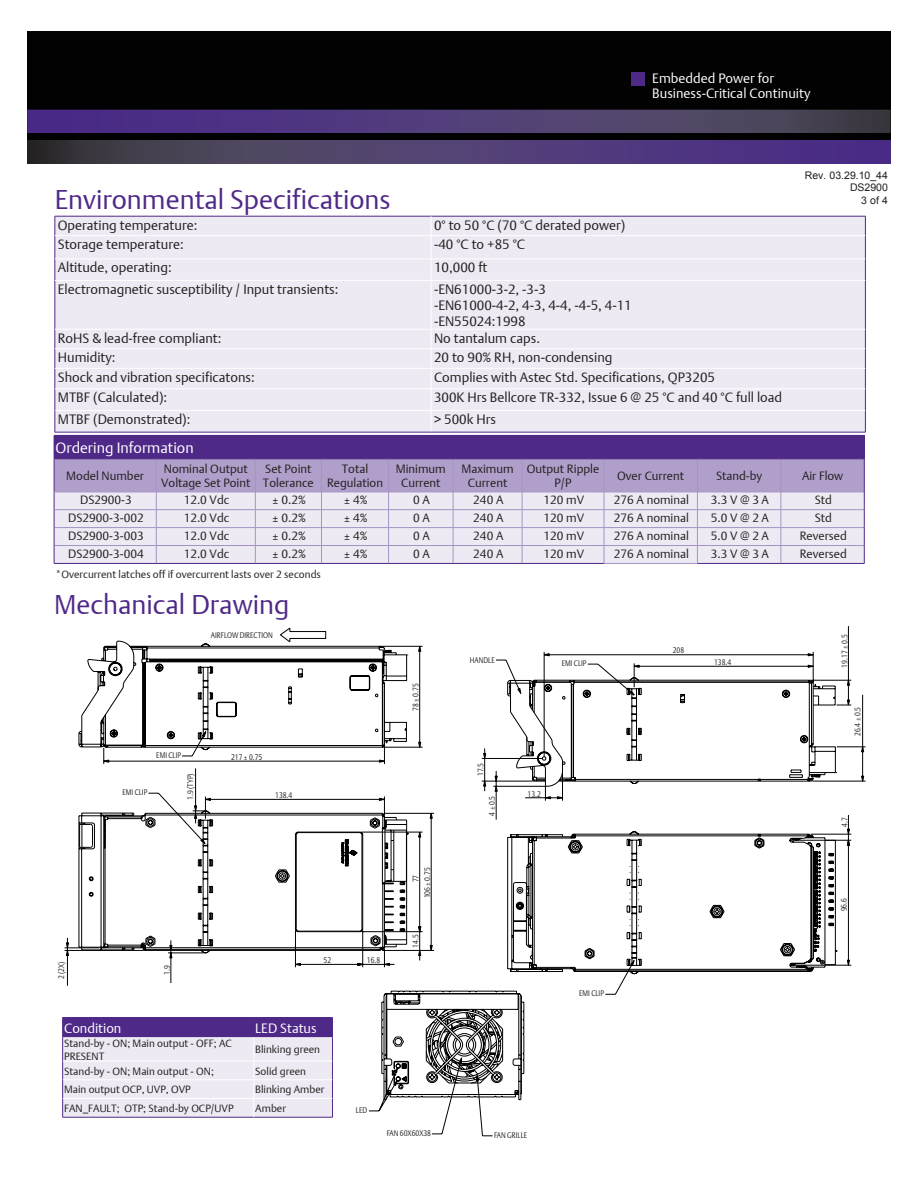
<style>
.page{position:relative;width:918px;height:1188px;background:#fff}
.page>*{position:absolute;margin:0;border:0;box-sizing:border-box;transform-origin:0 0}
.t1{font:27px "DTL Argo T Light";color:#4f2988}
.t2{font:15px "DTL Argo T Light";color:#fff}
.t3{font:13.5px/16.2px "DTL Argo T Light";color:#221f1f}
.t4{font:13.5px/15px "DTL Argo T Light";color:#fff}
.t5{font:12px/14.4px "DTL Argo T Light";color:#221f1f;text-align:center}
.t6{font:10.5px/12.6px "DTL Argo T Light";color:#221f1f}
.t7{font:10.5px/12.6px "Arial";color:#221f1f;text-align:right}
.t8{font:8.1px "DTL Argo T Light";color:#221f1f;scale:.85 1}
</style>
<div class="page">
<div style="left:27px;top:31px;width:863px;height:132px;background:#020202"></div>
<div style="left:631px;top:72px;width:14px;height:13px;background:#4f2988"></div>
<img style="left:27px;top:140px;width:863px;height:23px">
<img style="left:27px;top:110px;width:863px;height:23px">
<div style="left:56px;top:217px;width:809px;height:112px;background:#edeaf3"></div>
<hr style="left:55px;top:216px;width:376px;height:1px;background:#4f2988">
<hr style="left:431px;top:216px;width:435px;height:1px;background:#4f2988">
<svg style="left:55px;top:216px;width:1px;height:64px"></svg>
<svg style="left:865px;top:216px;width:1px;height:64px"></svg>
<hr style="left:55px;top:280px;width:1px;height:49px;background:#4f2988">
<hr style="left:865px;top:280px;width:1px;height:49px;background:#4f2988">
<hr style="left:55px;top:235px;width:376px;height:1px;background:#fff">
<hr style="left:431px;top:235px;width:434px;height:1px;background:#fff">
<hr style="left:55px;top:258px;width:376px;height:1px;background:#fff">
<hr style="left:431px;top:258px;width:434px;height:1px;background:#fff">
<svg style="left:431px;top:216px;width:1px;height:64px"></svg>
<hr style="left:55px;top:280px;width:376px;height:1px;background:#fff">
<hr style="left:431px;top:280px;width:434px;height:1px;background:#fff">
<hr style="left:431px;top:281px;width:1px;height:48px;background:#fff">
<svg style="left:54px;top:329px;width:812px;height:235px;background:#d2c9e0"></svg>
<hr style="left:55px;top:432px;width:376px;height:1px;background:#4f2988">
<hr style="left:431px;top:432px;width:435px;height:1px;background:#4f2988">
<svg style="left:78px;top:641px;width:759px;height:459px"></svg>
<svg style="left:141px;top:798px;width:266px;height:168px"></svg>
<hr style="left:63px;top:1017px;width:191px;height:1px;background:#4f2988">
<hr style="left:254px;top:1017px;width:79px;height:1px;background:#4f2988">
<hr style="left:63px;top:1117px;width:191px;height:1px;background:#4f2988">
<hr style="left:254px;top:1117px;width:79px;height:1px;background:#4f2988">
<svg style="left:62px;top:1018px;width:271px;height:99px;background:#cdc3dd"></svg>
<h1 class="t1" style="left:55px;top:183px;width:338px">Environmental Specifications</h1>
<p class="t4" style="left:652px;top:71px;width:160px">Embedded Power for<br>Business-Critical Continuity</p>
<p class="t7" style="left:805px;top:169px;width:85px">Rev. 03.29.10_44<br>DS2900<br>3 of 4</p>
<p class="t3" style="left:58px;top:217px;width:141px">Operating temperature:</p>
<p class="t3" style="left:434px;top:217px;width:193px">0° to 50 °C (70 °C derated power)</p>
<p class="t3" style="left:58px;top:236px;width:127px">Storage temperature:</p>
<p class="t3" style="left:434px;top:236px;width:93px">-40 °C to +85 °C</p>
<p class="t3" style="left:58px;top:259px;width:115px">Altitude, operating:</p>
<p class="t3" style="left:434px;top:259px;width:55px">10,000 ft</p>
<p class="t3" style="left:58px;top:281px;width:282px">Electromagnetic susceptibility / Input transients:</p>
<p class="t3" style="left:434px;top:281px;width:199px">-EN61000-3-2, -3-3 -EN61000-4-2, 4-3, 4-4, -4-5, 4-11 -EN55024:1998</p>
<p class="t3" style="left:58px;top:330px;width:165px">RoHS &amp; lead-free compliant:</p>
<p class="t3" style="left:434px;top:330px;width:108px">No tantalum caps.</p>
<p class="t3" style="left:58px;top:349px;width:59px">Humidity:</p>
<p class="t3" style="left:434px;top:349px;width:180px">20 to 90% RH, non-condensing</p>
<p class="t3" style="left:58px;top:369px;width:199px">Shock and vibration specificatons:</p>
<p class="t3" style="left:434px;top:369px;width:283px">Complies with Astec Std. Specifications, QP3205</p>
<p class="t3" style="left:58px;top:389px;width:111px">MTBF (Calculated):</p>
<p class="t3" style="left:434px;top:389px;width:350px">300K Hrs Bellcore TR-332, Issue 6 @ 25 °C and 40 °C full load</p>
<p class="t3" style="left:58px;top:411px;width:134px">MTBF (Demonstrated):</p>
<p class="t3" style="left:434px;top:411px;width:63px">&gt; 500k Hrs</p>
<p class="t2" style="left:56px;top:439px;width:140px">Ordering Information</p>
<p class="t5" style="left:66px;top:468px;width:79px">Model Number</p>
<p class="t5" style="left:161px;top:461px;width:91px;text-align:left">Nominal Output<br>Voltage Set Point</p>
<p class="t5" style="left:263px;top:461px;width:52px;text-align:left">Set Point<br>Tolerance</p>
<p class="t5" style="left:327px;top:461px;width:57px">Total<br>Regulation</p>
<p class="t5" style="left:396px;top:461px;width:52px">Minimum<br>Current</p>
<p class="t5" style="left:462px;top:461px;width:54px">Maximum<br>Current</p>
<p class="t5" style="left:527px;top:461px;width:74px">Output Ripple<br>P/P</p>
<p class="t5" style="left:617px;top:468px;width:69px">Over Current</p>
<p class="t5" style="left:716px;top:468px;width:48px">Stand-by</p>
<p class="t5" style="left:802px;top:468px;width:43px">Air Flow</p>
<p class="t5" style="left:80px;top:493px;width:53px">DS2900-3</p>
<p class="t5" style="left:184px;top:493px;width:47px">12.0 Vdc</p>
<p class="t5" style="left:272px;top:493px;width:35px">± 0.2%</p>
<p class="t5" style="left:344px;top:493px;width:25px">± 4%</p>
<p class="t5" style="left:413px;top:493px;width:18px">0 A</p>
<p class="t5" style="left:473px;top:493px;width:32px">240 A</p>
<p class="t5" style="left:543px;top:493px;width:42px">120 mV</p>
<p class="t5" style="left:614px;top:493px;width:77px">276 A nominal</p>
<p class="t5" style="left:711px;top:493px;width:60px">3.3 V @ 3 A</p>
<p class="t5" style="left:815px;top:493px;width:19px">Std</p>
<p class="t5" style="left:68px;top:510px;width:77px">DS2900-3-002</p>
<p class="t5" style="left:184px;top:510px;width:47px">12.0 Vdc</p>
<p class="t5" style="left:272px;top:510px;width:35px">± 0.2%</p>
<p class="t5" style="left:344px;top:510px;width:25px">± 4%</p>
<p class="t5" style="left:413px;top:510px;width:18px">0 A</p>
<p class="t5" style="left:473px;top:510px;width:32px">240 A</p>
<p class="t5" style="left:543px;top:510px;width:42px">120 mV</p>
<p class="t5" style="left:614px;top:510px;width:77px">276 A nominal</p>
<p class="t5" style="left:711px;top:510px;width:60px">5.0 V @ 2 A</p>
<p class="t5" style="left:815px;top:510px;width:19px">Std</p>
<p class="t5" style="left:68px;top:528px;width:77px">DS2900-3-003</p>
<p class="t5" style="left:184px;top:528px;width:47px">12.0 Vdc</p>
<p class="t5" style="left:272px;top:528px;width:35px">± 0.2%</p>
<p class="t5" style="left:344px;top:528px;width:25px">± 4%</p>
<p class="t5" style="left:413px;top:528px;width:18px">0 A</p>
<p class="t5" style="left:473px;top:528px;width:32px">240 A</p>
<p class="t5" style="left:543px;top:528px;width:42px">120 mV</p>
<p class="t5" style="left:614px;top:528px;width:77px">276 A nominal</p>
<p class="t5" style="left:711px;top:528px;width:60px">5.0 V @ 2 A</p>
<p class="t5" style="left:800px;top:528px;width:49px">Reversed</p>
<p class="t5" style="left:68px;top:546px;width:77px">DS2900-3-004</p>
<p class="t5" style="left:184px;top:546px;width:47px">12.0 Vdc</p>
<p class="t5" style="left:272px;top:546px;width:35px">± 0.2%</p>
<p class="t5" style="left:344px;top:546px;width:25px">± 4%</p>
<p class="t5" style="left:413px;top:546px;width:18px">0 A</p>
<p class="t5" style="left:473px;top:546px;width:32px">240 A</p>
<p class="t5" style="left:543px;top:546px;width:42px">120 mV</p>
<p class="t5" style="left:614px;top:546px;width:77px">276 A nominal</p>
<p class="t5" style="left:711px;top:546px;width:60px">3.3 V @ 3 A</p>
<p class="t5" style="left:800px;top:546px;width:49px">Reversed</p>
<p class="t6" style="left:56px;top:567px;width:267px">*Overcurrent latches off if overcurrent lasts over 2 seconds</p>
<h1 class="t1" style="left:54px;top:588px;width:237px">Mechanical Drawing</h1>
<p class="t8" style="left:211px;top:632px;width:74px">AIRFLOW DIRECTION</p>
<p class="t8" style="left:123px;top:789px;width:31px">EMI CLIP</p>
<p class="t8" style="left:156px;top:752px;width:31px">EMI CLIP</p>
<p class="t8" style="left:187px;top:800px;width:33px;rotate:-90deg">1.9 (TYP)</p>
<p class="t8" style="left:231px;top:753px;width:38px">217 ± 0.75</p>
<p class="t8" style="left:275px;top:792px;width:22px">138.4</p>
<p class="t8" style="left:58px;top:979px;width:22px;rotate:-90deg">2 (2X)</p>
<p class="t8" style="left:163px;top:975px;width:13px;rotate:-90deg">1.9</p>
<p class="t8" style="left:324px;top:957px;width:10px">52</p>
<p class="t8" style="left:367px;top:957px;width:17px">16.8</p>
<p class="t4" style="left:64px;top:1020px;width:59px">Condition</p>
<p class="t4" style="left:255px;top:1020px;width:63px">LED Status</p>
<p class="t6" style="left:64px;top:1037px;width:169px">Stand-by - ON; Main output - OFF; AC<br>PRESENT</p>
<p class="t6" style="left:255px;top:1043px;width:66px">Blinking green</p>
<p class="t6" style="left:64px;top:1064px;width:151px">Stand-by - ON; Main output - ON;</p>
<p class="t6" style="left:255px;top:1064px;width:52px">Solid green</p>
<p class="t6" style="left:64px;top:1083px;width:128px">Main output OCP, UVP, OVP</p>
<p class="t6" style="left:255px;top:1083px;width:71px">Blinking Amber</p>
<p class="t6" style="left:64px;top:1102px;width:171px">FAN_FAULT; OTP; Stand-by OCP/UVP</p>
<p class="t6" style="left:255px;top:1102px;width:32px">Amber</p>
<p class="t8" style="left:356px;top:1107px;width:15px">LED</p>
<p class="t8" style="left:412px;top:711px;width:34px;rotate:-90deg">78 ± 0.75</p>
<p class="t8" style="left:424px;top:898px;width:38px;rotate:-90deg">106 ± 0.75</p>
<p class="t8" style="left:412px;top:882px;width:10px;rotate:-90deg">77</p>
<p class="t8" style="left:412px;top:948px;width:17px;rotate:-90deg">14.5</p>
<p class="t8" style="left:387px;top:1130px;width:54px">FAN 60X60X38</p>
<p class="t8" style="left:470px;top:656px;width:31px">HANDLE</p>
<p class="t8" style="left:562px;top:659px;width:31px">EMI CLIP</p>
<p class="t8" style="left:477px;top:776px;width:17px;rotate:-90deg">17.5</p>
<p class="t8" style="left:488px;top:816px;width:25px;rotate:-90deg">4 ± 0.5</p>
<p class="t8" style="left:528px;top:790px;width:17px">13.2</p>
<p class="t8" style="left:579px;top:990px;width:31px">EMI CLIP</p>
<p class="t8" style="left:494px;top:1132px;width:40px">FAN GRILLE</p>
<p class="t8" style="left:673px;top:647px;width:15px">208</p>
<p class="t8" style="left:714px;top:659px;width:22px">138.4</p>
<p class="t8" style="left:841px;top:668px;width:41px;rotate:-90deg">19.17 ± 0.5</p>
<p class="t8" style="left:854px;top:736px;width:36px;rotate:-90deg">26.4 ± 0.5</p>
<p class="t8" style="left:841px;top:827px;width:13px;rotate:-90deg">4.7</p>
<p class="t8" style="left:841px;top:911px;width:17px;rotate:-90deg">96.6</p>
</div>
